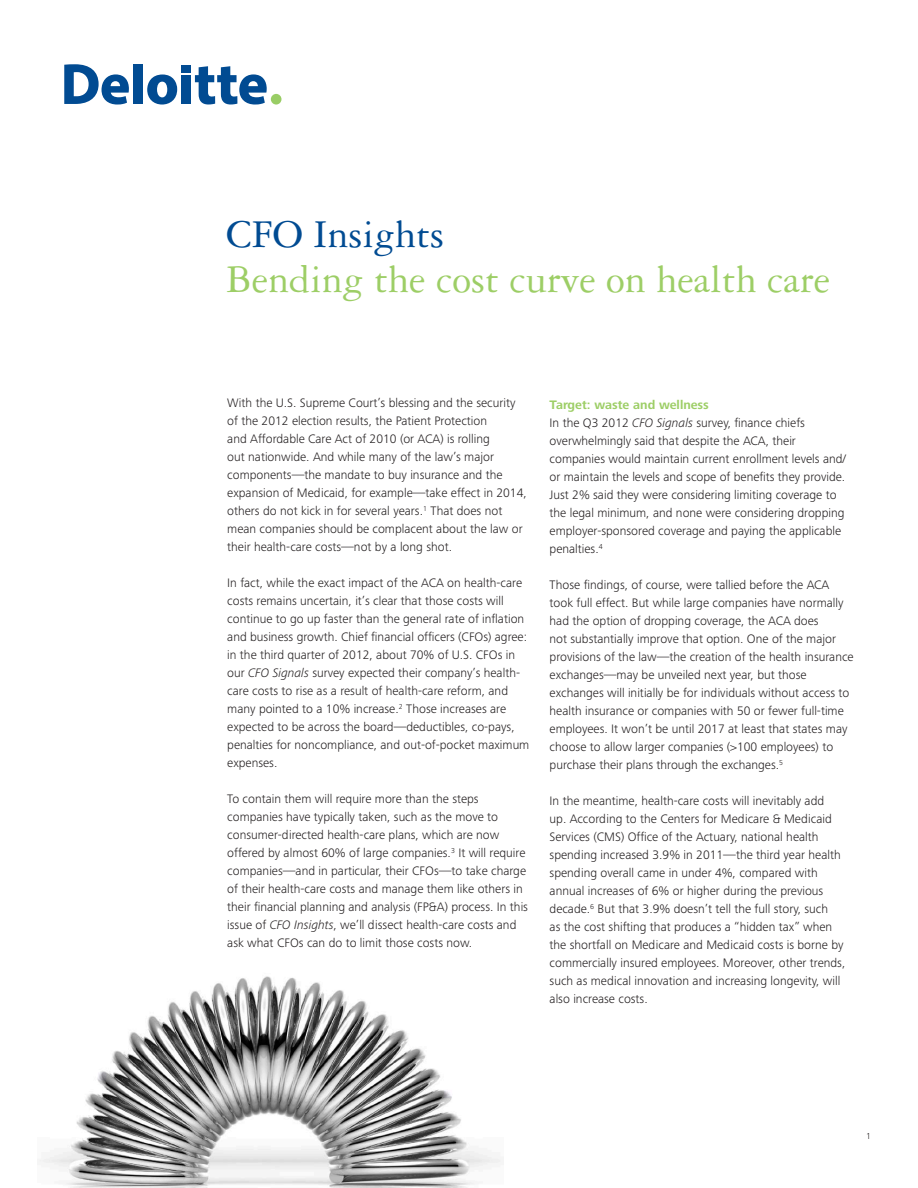
<style>
.page{position:relative;width:918px;height:1188px;background:#fff}
.page>*{position:absolute;margin:0;border:0;box-sizing:border-box;transform-origin:0 0}
.CI_head{font:42px/45px "Garamond 3 LT Std";color:#9dce66}
.t1{font:300 12.75px/18px "Frutiger Next Pro";color:#231f20}
.t2{font:700 12.75px "Frutiger Next Pro";color:#9dce66}
.t3{font:300 9px "Frutiger Next Pro";color:#231f20}
.s1{color:#014b92}
.s2{font-style:italic}
</style>
<div class="page">
<img style="left:39px;top:976px;width:462px;height:212px">
<div style="left:133px;top:65px;width:10px;height:39px;background:#014b92"></div>
<svg style="left:147px;top:75px;width:30px;height:30px"></svg>
<div style="left:181px;top:75px;width:10px;height:29px;background:#014b92"></div>
<div style="left:181px;top:65px;width:10px;height:7px;background:#014b92"></div>
<svg style="left:195px;top:66px;width:72px;height:39px"></svg>
<div style="left:271px;top:94px;width:10px;height:11px;background:#99cd65;border-radius:50%"></div>
<svg style="left:64px;top:64px;width:65px;height:41px"></svg>
<p class="CI_head" style="left:226px;top:212px;width:606px"><span class="s1">CFO Insights<br></span>Bending the cost curve on health care</p>
<p class="t1" style="left:227px;top:394px;width:301px">With the U.S. Supreme Court’s blessing and the security of the 2012 election results, the Patient Protection<br>and Affordable Care Act of 2010 (or ACA) is rolling<br>out nationwide. And while many of the law’s major components—the mandate to buy insurance and the expansion of Medicaid, for example—take effect in 2014, others do not kick in for several years.<sup>1</sup> That does not mean companies should be complacent about the law or their health-care costs—not by a long shot.</p>
<p class="t1" style="left:227px;top:574px;width:304px">In fact, while the exact impact of the ACA on health-care costs remains uncertain, it’s clear that those costs will continue to go up faster than the general rate of inflation and business growth. Chief financial officers (CFOs) agree: in the third quarter of 2012, about 70% of U.S. CFOs in our <span class="s2">CFO Signals</span> survey expected their company’s health&shy;care costs to rise as a result of health-care reform, and many pointed to a 10% increase.<sup>2</sup> Those increases are expected to be across the board—deductibles, co-pays, penalties for noncompliance, and out-of-pocket maximum expenses.</p>
<p class="t1" style="left:227px;top:790px;width:302px">To contain them will require more than the steps companies have typically taken, such as the move to consumer-directed health-care plans, which are now offered by almost 60% of large companies.<sup>3</sup> It will require companies—and in particular, their CFOs—to take charge of their health-care costs and manage them like others in their financial planning and analysis (FP&amp;A) process. In this issue of <span class="s2">CFO Insights</span>, we’ll dissect health-care costs and ask what CFOs can do to limit those costs now.</p>
<p class="t2" style="left:550px;top:398px;width:161px">Target: waste and wellness</p>
<p class="t1" style="left:550px;top:414px;width:298px">In the Q3 2012 <span class="s2">CFO Signals</span> survey, finance chiefs overwhelmingly said that despite the ACA, their companies would maintain current enrollment levels and/ or maintain the levels and scope of benefits they provide.<br>Just 2% said they were considering limiting coverage to the legal minimum, and none were considering dropping employer-sponsored coverage and paying the applicable penalties.<sup>4</sup></p>
<p class="t1" style="left:550px;top:576px;width:306px">Those findings, of course, were tallied before the ACA took full effect. But while large companies have normally had the option of dropping coverage, the ACA does<br>not substantially improve that option. One of the major provisions of the law—the creation of the health insurance exchanges—may be unveiled next year, but those exchanges will initially be for individuals without access to health insurance or companies with 50 or fewer full-time employees. It won’t be until 2017 at least that states may choose to allow larger companies (&gt;100 employees) to purchase their plans through the exchanges.<sup>5</sup></p>
<p class="t1" style="left:550px;top:792px;width:297px">In the meantime, health-care costs will inevitably add<br>up. According to the Centers for Medicare &amp; Medicaid Services (CMS) Office of the Actuary, national health spending increased 3.9% in 2011—the third year health spending overall came in under 4%, compared with annual increases of 6% or higher during the previous decade.<sup>6</sup> But that 3.9% doesn’t tell the full story, such<br>as the cost shifting that produces a “hidden tax” when the shortfall on Medicare and Medicaid costs is borne by commercially insured employees. Moreover, other trends, such as medical innovation and increasing longevity, will also increase costs.</p>
<p class="t3" style="left:866px;top:1131px;width:6px">1</p>
</div>
